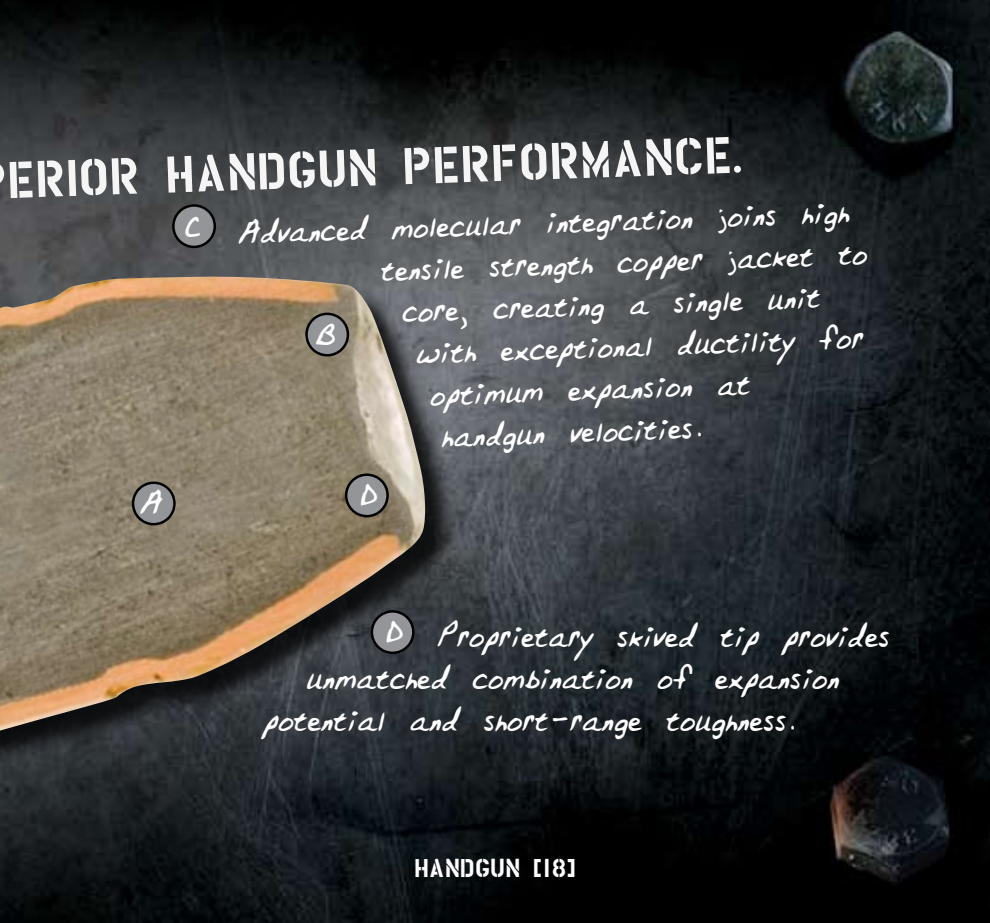
<style>
.page{position:relative;width:990px;height:923px;background:#fff}
.page>*{position:absolute;margin:0;border:0;box-sizing:border-box;transform-origin:0 0}
.t1{font:50px "House Broken Clean";color:#f5f5f6}
.t2{font:35px "Topper";color:#fff}
.t3{font:25px "House Broken Clean";color:#fff}
</style>
<div class="page">
<img style="left:0;top:0;width:990px;height:922px">
<div style="left:0;top:277px;width:459px;height:537px;background:#000;opacity:.8"></div>
<img style="left:0;top:275px;width:427px;height:509px">
<div style="left:133px;top:482px;width:41px;height:42px;background:#939598;border-radius:50%"></div>
<div style="left:132px;top:481px;width:44px;height:44px;border:2px solid #000;border-radius:50%"></div>
<div style="left:307px;top:314px;width:41px;height:41px;background:#939598;border-radius:50%"></div>
<div style="left:305px;top:312px;width:44px;height:44px;border:2px solid #000;border-radius:50%"></div>
<div style="left:173px;top:205px;width:42px;height:42px;background:#939598;border-radius:50%"></div>
<div style="left:172px;top:204px;width:44px;height:44px;border:2px solid #000;border-radius:50%"></div>
<div style="left:372px;top:611px;width:41px;height:41px;background:#939598;border-radius:50%"></div>
<div style="left:371px;top:610px;width:44px;height:44px;border:2px solid #000;border-radius:50%"></div>
<div style="left:346px;top:474px;width:42px;height:42px;background:#939598;border-radius:50%"></div>
<div style="left:345px;top:473px;width:44px;height:44px;border:2px solid #000;border-radius:50%"></div>
<h1 class="t1" style="left:7px;top:161px;width:736px;rotate:-2deg">erior handgun performance.</h1>
<p class="t2" style="left:235px;top:209px;width:615px;rotate:-2deg">Advanced molecular integration joins high</p>
<p class="t2" style="left:379px;top:246px;width:488px;rotate:-2deg">tensile strength copper jacket to</p>
<p class="t2" style="left:401px;top:287px;width:420px;rotate:-2deg">core, creating a single unit</p>
<p class="t2" style="left:183px;top:202px;width:19px">C</p>
<p class="t2" style="left:548px;top:202px;width:21px">E</p>
<p class="t2" style="left:722px;top:202px;width:21px">F</p>
<p class="t2" style="left:314px;top:310px;width:23px">B</p>
<p class="t2" style="left:683px;top:310px;width:20px">D</p>
<p class="t2" style="left:415px;top:329px;width:449px;rotate:-2deg">with exceptional ductility for</p>
<p class="t2" style="left:429px;top:370px;width:322px;rotate:-2deg">optimum expansion at</p>
<p class="t2" style="left:440px;top:412px;width:264px;rotate:-2deg">handgun velocities.</p>
<p class="t2" style="left:138px;top:479px;width:25px">A</p>
<p class="t2" style="left:358px;top:471px;width:20px">D</p>
<p class="t2" style="left:384px;top:608px;width:20px">D</p>
<p class="t2" style="left:559px;top:608px;width:21px">E</p>
<p class="t2" style="left:734px;top:608px;width:21px">F</p>
<p class="t2" style="left:435px;top:611px;width:456px">Proprietary skived tip provides</p>
<p class="t2" style="left:306px;top:653px;width:534px">unmatched combination of expansion</p>
<p class="t2" style="left:263px;top:695px;width:535px">potential and short-range toughness.</p>
<p class="t3" style="left:414px;top:858px;width:164px">HANDGUN [18]</p>
</div>
